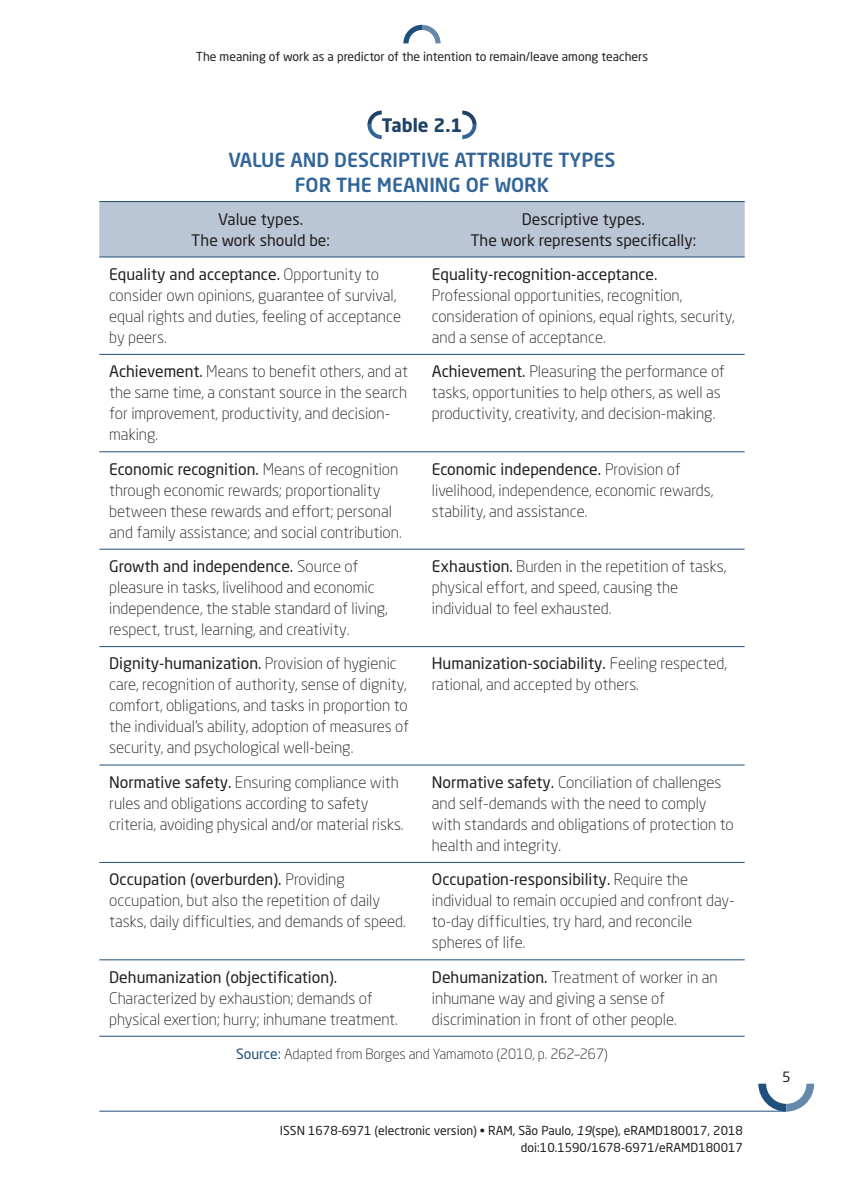
<style>
.page{position:relative;width:844px;height:1191px;background:#fff}
.page>*{position:absolute;margin:0;border:0;box-sizing:border-box;transform-origin:0 0}
.t1{font:500 19.25px "Neo Sans Std";color:#326597}
.t2{font:700 18.38px "Neo Sans Std";color:#1f4266}
.t3{font:300 15.75px/21px "Neo Sans Std";color:#231f20}
.t4{font:15.75px/21px "Neo Sans Std";color:#231f20;text-align:center}
.t5{font:300 14px "Neo Sans Std";color:#231f20}
.t6{font:14px "Neo Sans Std";color:#231f20}
.t7{font:12.25px/17.5px "Neo Sans Std";color:#231f20;text-align:right}
.s1{font-weight:400}
.s2{font-weight:400;color:#1f507b}
.s3{font-style:italic}
</style>
<div class="page">
<hr style="left:99px;top:1110px;width:687px;height:1px;background:#1f507b">
<svg style="left:403px;top:25px;width:37px;height:18px"></svg>
<svg style="left:758px;top:1083px;width:56px;height:28px"></svg>
<svg style="left:367px;top:111px;width:14px;height:28px"></svg>
<svg style="left:462px;top:111px;width:14px;height:28px"></svg>
<div style="left:99px;top:202px;width:645px;height:54px;background:#bac6d5"></div>
<hr style="left:99px;top:201px;width:323px;height:1px;background:#1f507b">
<hr style="left:422px;top:201px;width:322px;height:1px;background:#1f507b">
<hr style="left:99px;top:256px;width:323px;height:1px;background:#1f507b">
<hr style="left:422px;top:256px;width:322px;height:1px;background:#1f507b">
<hr style="left:99px;top:354px;width:323px;height:1px;background:#1f507b">
<hr style="left:422px;top:354px;width:322px;height:1px;background:#1f507b">
<hr style="left:99px;top:451px;width:323px;height:1px;background:#1f507b">
<hr style="left:422px;top:451px;width:322px;height:1px;background:#1f507b">
<hr style="left:99px;top:549px;width:323px;height:1px;background:#1f507b">
<hr style="left:422px;top:549px;width:322px;height:1px;background:#1f507b">
<hr style="left:99px;top:646px;width:323px;height:1px;background:#1f507b">
<hr style="left:422px;top:646px;width:322px;height:1px;background:#1f507b">
<hr style="left:99px;top:764px;width:323px;height:1px;background:#1f507b">
<hr style="left:422px;top:764px;width:322px;height:1px;background:#1f507b">
<hr style="left:99px;top:862px;width:323px;height:1px;background:#1f507b">
<hr style="left:422px;top:862px;width:322px;height:1px;background:#1f507b">
<hr style="left:99px;top:959px;width:323px;height:1px;background:#1f507b">
<hr style="left:422px;top:959px;width:322px;height:1px;background:#1f507b">
<hr style="left:99px;top:1035px;width:323px;height:1px;background:#1f507b">
<hr style="left:422px;top:1035px;width:322px;height:1px;background:#1f507b">
<p class="t7" style="left:196px;top:47px;width:453px">The meaning of work as a predictor of the intention to remain/leave among teachers</p>
<p class="t2" style="left:381px;top:113px;width:82px">Table 2.1</p>
<p class="t1" style="left:228px;top:148px;width:76px">VALUE AND</p>
<p class="t1" style="left:334px;top:148px;width:12px">DESCRIPTIVE</p>
<p class="t1" style="left:454px;top:148px;width:12px">ATTRIB</p>
<p class="t1" style="left:518px;top:148px;width:75px">UTE TYPES</p>
<p class="t1" style="left:295px;top:172px;width:13px">FOR</p>
<p class="t1" style="left:336px;top:172px;width:13px">THE</p>
<p class="t1" style="left:377px;top:172px;width:13px">MEANING</p>
<p class="t1" style="left:465px;top:172px;width:44px">OF WORK</p>
<p class="t4" style="left:191px;top:208px;width:140px">Value types.<br>The work should be:</p>
<p class="t4" style="left:470px;top:208px;width:227px">Descriptive types.<br>The work represents specifically:</p>
<p class="t3" style="left:109px;top:263px;width:293px"><span class="s1">Equality and acceptance.</span> Opportunity to consider own opinions, guarantee of survival, equal rights and duties, feeling of acceptance by peers.</p>
<p class="t4" style="left:432px;top:263px;width:227px">Equality-recognition-acceptance.</p>
<p class="t3" style="left:432px;top:284px;width:304px">Professional opportunities, recognition, consideration of opinions, equal rights, security, and a sense of acceptance.</p>
<p class="t3" style="left:109px;top:361px;width:300px"><span class="s1">Achievement.</span> Means to benefit others, and at the same time, a constant source in the search for improvement, productivity, and decision&shy;making.</p>
<p class="t3" style="left:432px;top:361px;width:294px"><span class="s1">Achievement.</span> Pleasuring the performance of tasks, opportunities to help others, as well as productivity, creativity, and decision-making.</p>
<p class="t3" style="left:109px;top:458px;width:294px"><span class="s1">Economic recognition.</span> Means of recognition through economic rewards; proportionality between these rewards and effort; personal and family assistance; and social contribution.</p>
<p class="t3" style="left:432px;top:458px;width:283px"><span class="s1">Economic independence.</span> Provision of livelihood, independence, economic rewards, stability, and assistance.</p>
<p class="t3" style="left:109px;top:555px;width:280px"><span class="s1">Growth and independence.</span> Source of pleasure in tasks, livelihood and economic independence, the stable standard of living, respect, trust, learning, and creativity.</p>
<p class="t3" style="left:432px;top:555px;width:296px"><span class="s1">Exhaustion.</span> Burden in the repetition of tasks, physical effort, and speed, causing the individual to feel exhausted.</p>
<p class="t3" style="left:109px;top:653px;width:301px"><span class="s1">Dignity-humanization.</span> Provision of hygienic care, recognition of authority, sense of dignity, comfort, obligations, and tasks in proportion to the individual’s ability, adoption of measures of security, and psychological well-being.</p>
<p class="t3" style="left:432px;top:653px;width:296px"><span class="s1">Humanization-sociability.</span> Feeling respected, rational, and accepted by others.</p>
<p class="t3" style="left:109px;top:771px;width:296px"><span class="s1">Normative safety.</span> Ensuring compliance with rules and obligations according to safety criteria, avoiding physical and/or material risks.</p>
<p class="t3" style="left:432px;top:771px;width:303px"><span class="s1">Normative safety.</span> Conciliation of challenges and self-demands with the need to comply with standards and obligations of protection to health and integrity.</p>
<p class="t3" style="left:109px;top:869px;width:298px"><span class="s1">Occupation (overburden).</span> Providing occupation, but also the repetition of daily tasks, daily difficulties, and demands of speed.</p>
<p class="t3" style="left:432px;top:869px;width:304px"><span class="s1">Occupation-responsibility.</span> Require the individual to remain occupied and confront day&shy;to-day difficulties, try hard, and reconcile spheres of life.</p>
<p class="t4" style="left:109px;top:966px;width:229px">Dehumanization (objectification).</p>
<p class="t3" style="left:109px;top:987px;width:290px">Characterized by exhaustion; demands of physical exertion; hurry; inhumane treatment.</p>
<p class="t3" style="left:432px;top:966px;width:287px"><span class="s1">Dehumanization.</span> Treatment of worker in an inhumane way and giving a sense of discrimination in front of other people.</p>
<p class="t5" style="left:236px;top:1045px;width:373px"><span class="s2">Source:</span> Adapted from Borges and Yamamoto (2010, p. 262–267)</p>
<p class="t7" style="left:280px;top:1121px;width:464px">ISSN 1678-6971 (electronic version) • RAM, São Paulo, <span class="s3">19</span>(spe), eRAMD180017, 2018 doi:10.1590/1678-6971/eRAMD180017</p>
<p class="t6" style="left:781px;top:1068px;width:10px">5</p>
</div>
